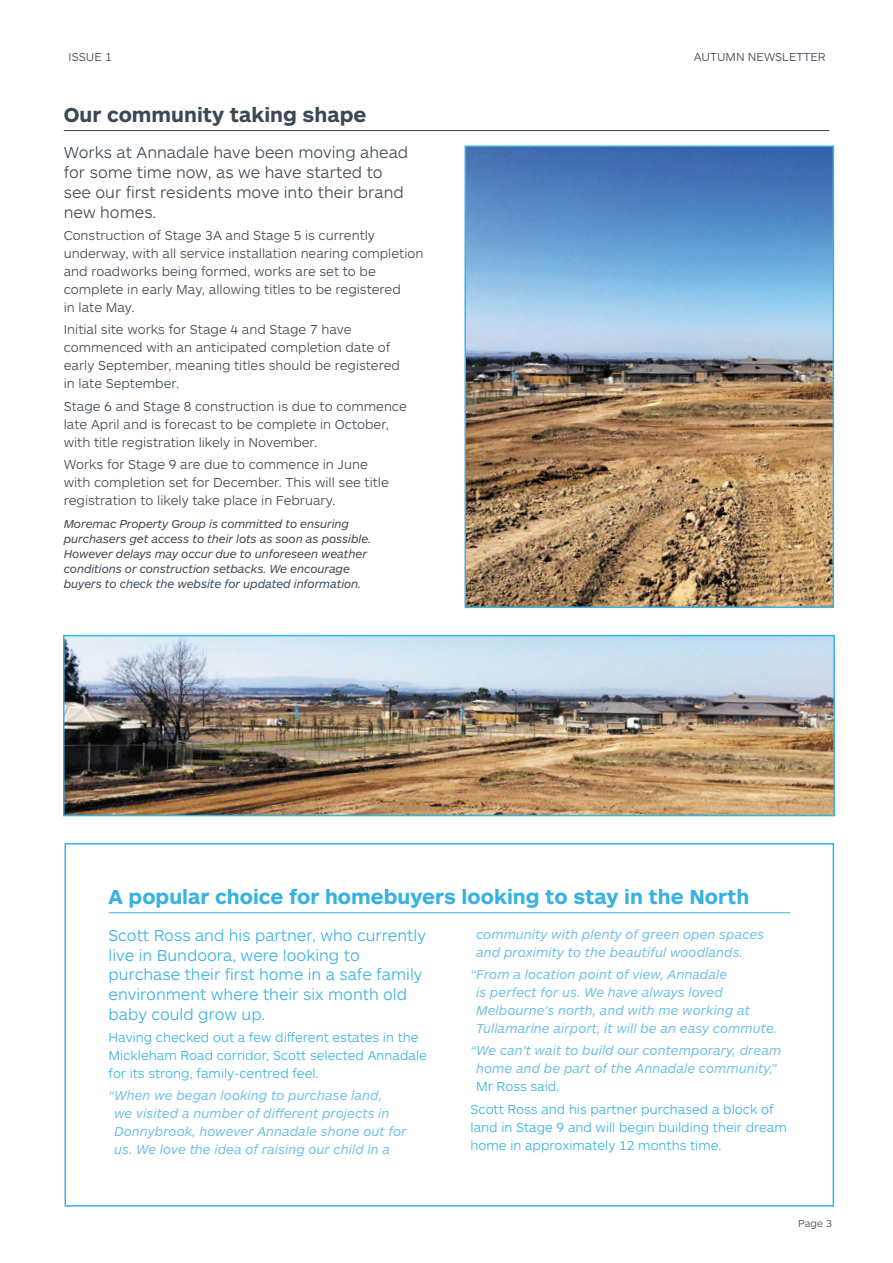
<style>
.page{position:relative;width:893px;height:1263px;background:#fff}
.page>*{position:absolute;margin:0;border:0;box-sizing:border-box;transform-origin:0 0}
.t1{font:700 21px "ARS Maquette Pro";color:#37b2e2}
.t2{font:700 21px "ARS Maquette Pro";color:#3c4954}
.t3{font:300 16.5px/19.8px "ARS Maquette Pro";color:#37b2e2}
.t4{font:300 16.5px/19.8px "ARS Maquette Pro";color:#3c4954}
.t5{font:300 13.5px/18px "ARS Maquette Pro";color:#3c4954}
.t6{font:italic 13.5px/18px "ARS Maquette Pro";color:#71c0e7}
.t7{font:300 13.5px/18px "ARS Maquette Pro";color:#37b2e2}
.t8{font:italic 12px/15px "ARS Maquette Pro";letter-spacing:-.01em;color:#3c4954}
.t9{font:300 12px "ARS Maquette Pro";color:#3c4954}
.t10{font:300 10.5px "ARS Maquette Pro";color:#3c4954}
</style>
<div class="page">
<hr style="left:64px;top:130px;width:765px;height:1px;background:#3c4954">
<hr style="left:109px;top:912px;width:681px;height:1px;background:#37b2e2">
<div style="left:65px;top:843px;width:769px;height:363px;border:2px solid #37b2e2"></div>
<img style="left:467px;top:148px;width:364px;height:457px">
<div style="left:464px;top:145px;width:370px;height:463px;border:2px solid #37b2e2"></div>
<img style="left:66px;top:638px;width:766px;height:175px">
<div style="left:63px;top:635px;width:772px;height:181px;border:2px solid #37b2e2"></div>
<p class="t9" style="left:69px;top:50px;width:45px">ISSUE 1</p>
<p class="t9" style="left:694px;top:50px;width:133px">AUTUMN NEWSLETTER</p>
<h1 class="t2" style="left:64px;top:101px;width:304px">Our community taking shape</h1>
<p class="t4" style="left:64px;top:142px;width:346px">Works at Annadale have been moving ahead for some time now, as we have started to see our first residents move into their brand new homes.</p>
<p class="t5" style="left:64px;top:226px;width:361px">Construction of Stage 3A and Stage 5 is currently underway, with all service installation nearing completion and roadworks being formed, works are set to be complete in early May, allowing titles to be registered<br>in late May.</p>
<p class="t5" style="left:64px;top:320px;width:338px">Initial site works for Stage 4 and Stage 7 have commenced with an anticipated completion date of early September, meaning titles should be registered in late September.</p>
<p class="t5" style="left:64px;top:396px;width:345px">Stage 6 and Stage 8 construction is due to commence late April and is forecast to be complete in October, with title registration likely in November.</p>
<p class="t5" style="left:64px;top:455px;width:327px">Works for Stage 9 are due to commence in June with completion set for December. This will see title registration to likely take place in February.</p>
<p class="t8" style="left:64px;top:516px;width:309px">Moremac Property Group is committed to ensuring purchasers get access to their lots as soon as possible.<br>However delays may occur due to unforeseen weather conditions or construction setbacks. We encourage buyers to check the website for updated information.</p>
<h1 class="t1" style="left:109px;top:883px;width:642px">A popular choice for homebuyers looking to stay in the North</h1>
<p class="t3" style="left:109px;top:924px;width:319px">Scott Ross and his partner, who currently live in Bundoora, were looking to purchase their first home in a safe family environment where their six month old baby could grow up.</p>
<p class="t7" style="left:109px;top:1028px;width:320px">Having checked out a few different estates in the<br>Mickleham Road corridor, Scott selected Annadale for its strong, family-centred feel.</p>
<p class="t6" style="left:114px;top:1086px;width:294px;text-indent:-6px">“When we began looking to purchase land,<br>we visited a number of different projects in Donnybrook, however Annadale shone out for us. We love the idea of raising our child in a</p>
<p class="t6" style="left:476px;top:924px;width:290px">community with plenty of green open spaces and proximity to the beautiful woodlands.</p>
<p class="t6" style="left:476px;top:965px;width:303px;text-indent:-6px">“From a location point of view, Annadale<br>is perfect for us. We have always loved Melbourne’s north, and with me working at Tullamarine airport, it will be an easy commute.</p>
<p class="t6" style="left:471px;top:1041px;width:312px;text-align:center">“We can’t wait to build our contemporary, dream home and be part of the Annadale community,”</p>
<p class="t7" style="left:471px;top:1075px;width:305px;line-height:22.2px;text-indent:6px">Mr Ross said.<br>Scott Ross and his partner purchased a block of</p>
<p class="t7" style="left:471px;top:1117px;width:318px">land in Stage 9 and will begin building their dream home in approximately 12 months time.</p>
<p class="t10" style="left:798px;top:1216px;width:35px">Page 3</p>
</div>
